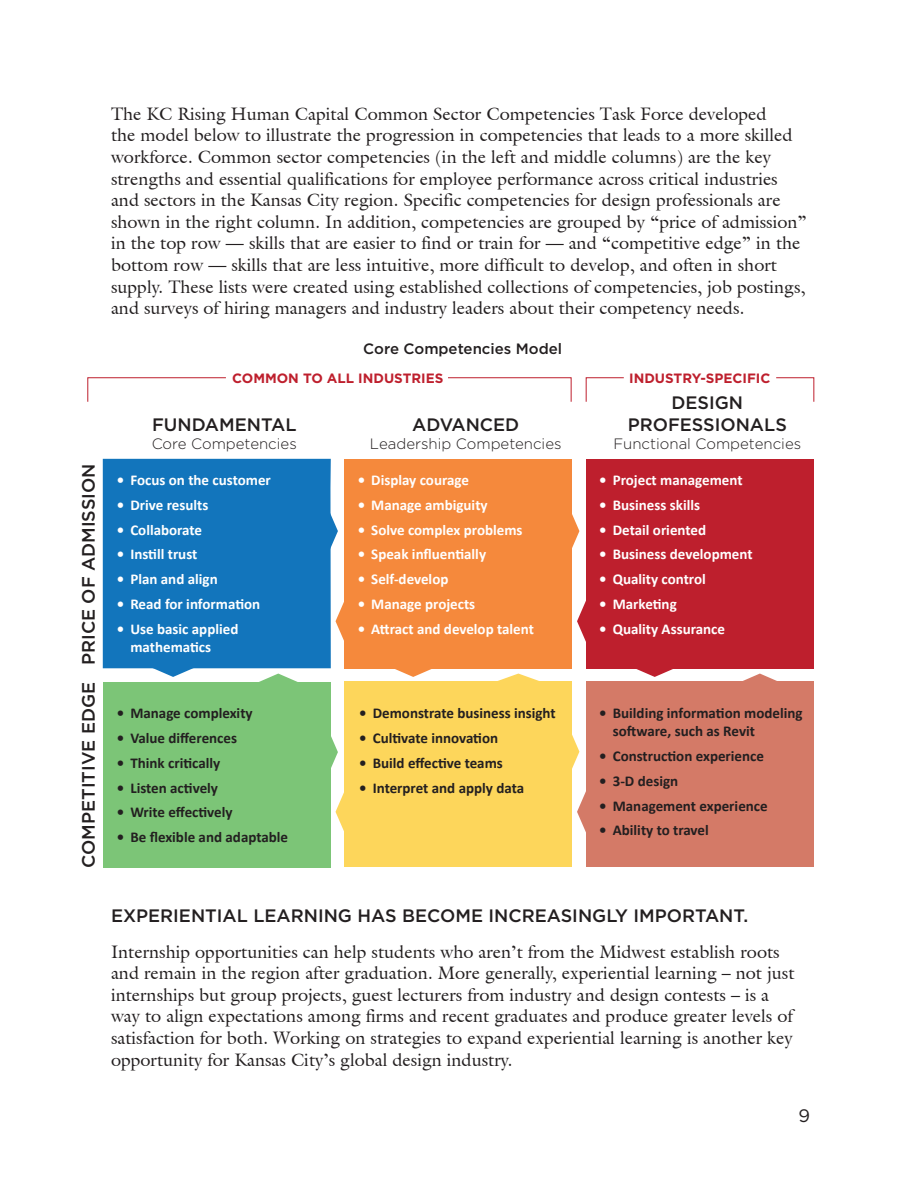
<style>
.page{position:relative;width:918px;height:1188px;background:#fff}
.page>*{position:absolute;margin:0;border:0;box-sizing:border-box;transform-origin:0 0}
.t1{font:18px/21.6px "Acanthus S Si";color:#231f20}
.t2{font:500 18px/21.6px "Gotham HTF";color:#231f20;text-align:center}
.t3{font:18px "Gotham HTF";color:#231f20}
.t4{font:700 15px/18px "Calibri";color:#fff}
.t5{font:700 15px/18px "Calibri";color:#231f20}
.t6{font:300 15px "Gotham HTF";color:#231f20}
.t7{font:500 15px "Gotham HTF";color:#231f20}
.t8{font:700 13.5px "Gotham HTF";color:#be1f2d}
</style>
<div class="page">
<div style="left:103px;top:459px;width:228px;height:209px;background:#1275bc"></div>
<svg style="left:326px;top:504px;width:12px;height:54px"></svg>
<svg style="left:146px;top:665px;width:54px;height:12px"></svg>
<div style="left:344px;top:459px;width:228px;height:209px;background:#f5893c"></div>
<svg style="left:572px;top:514px;width:7px;height:34px"></svg>
<svg style="left:336px;top:602px;width:8px;height:39px"></svg>
<svg style="left:386px;top:668px;width:54px;height:9px"></svg>
<div style="left:586px;top:459px;width:228px;height:209px;background:#be1f2d"></div>
<svg style="left:577px;top:601px;width:9px;height:41px"></svg>
<svg style="left:628px;top:668px;width:54px;height:9px"></svg>
<div style="left:586px;top:681px;width:228px;height:186px;background:#d47a67"></div>
<svg style="left:577px;top:791px;width:9px;height:41px"></svg>
<svg style="left:743px;top:674px;width:34px;height:7px"></svg>
<div style="left:344px;top:681px;width:228px;height:186px;background:#fdd65b"></div>
<svg style="left:572px;top:735px;width:7px;height:34px"></svg>
<svg style="left:336px;top:792px;width:8px;height:39px"></svg>
<svg style="left:498px;top:674px;width:41px;height:7px"></svg>
<div style="left:103px;top:682px;width:228px;height:185px;background:#7cc577"></div>
<svg style="left:331px;top:736px;width:7px;height:32px"></svg>
<svg style="left:259px;top:674px;width:39px;height:8px"></svg>
<svg style="left:87px;top:377px;width:139px;height:25px"></svg>
<svg style="left:448px;top:377px;width:124px;height:25px"></svg>
<svg style="left:585px;top:377px;width:39px;height:25px"></svg>
<svg style="left:776px;top:377px;width:39px;height:25px"></svg>
<p class="t2" style="left:77px;top:665px;width:203px;rotate:-90deg">PRICE OF ADMISSION</p>
<p class="t2" style="left:77px;top:868px;width:187px;rotate:-90deg">COMPETITIVE EDGE</p>
<p class="t1" style="left:111px;top:102px;width:697px">The KC Rising Human Capital Common Sector Competencies Task Force developed<br>the model below to illustrate the progression in competencies that leads to a more skilled workforce. Common sector competencies (in the left and middle columns) are the key strengths and essential qualifications for employee performance across critical industries and sectors in the Kansas City region. Specific competencies for design professionals are shown in the right column. In addition, competencies are grouped by “price of admission” in the top row — skills that are easier to find or train for — and “competitive edge” in the bottom row — skills that are less intuitive, more difficult to develop, and often in short supply. These lists were created using established collections of competencies, job postings, and surveys of hiring managers and industry leaders about their competency needs.</p>
<p class="t7" style="left:363px;top:341px;width:200px">Core Competencies Model</p>
<p class="t8" style="left:232px;top:371px;width:213px">COMMON TO ALL INDUSTRIES</p>
<p class="t8" style="left:629px;top:371px;width:143px">INDUSTRY-SPECIFIC</p>
<p class="t2" style="left:152px;top:413px;width:146px">FUNDAMENTAL</p>
<p class="t6" style="left:152px;top:436px;width:147px">Core Competencies</p>
<p class="t4" style="left:117px;top:471px;width:155px">• Focus on the customer</p>
<p class="t4" style="left:117px;top:496px;width:93px">• Drive results</p>
<p class="t4" style="left:117px;top:521px;width:87px">• Collaborate</p>
<p class="t4" style="left:117px;top:545px;width:82px">• Instill trust</p>
<p class="t4" style="left:117px;top:570px;width:102px">• Plan and align</p>
<p class="t4" style="left:117px;top:595px;width:145px">• Read for information</p>
<p class="t4" style="left:130px;top:620px;width:110px;text-indent:-14px">• Use basic applied mathematics</p>
<p class="t5" style="left:117px;top:704px;width:137px">• Manage complexity</p>
<p class="t5" style="left:117px;top:729px;width:122px">• Value differences</p>
<p class="t5" style="left:117px;top:754px;width:105px">• Think critically</p>
<p class="t5" style="left:117px;top:778px;width:103px">• Listen actively</p>
<p class="t5" style="left:117px;top:803px;width:117px">• Write effectively</p>
<p class="t5" style="left:117px;top:828px;width:173px">• Be flexible and adaptable</p>
<p class="t2" style="left:412px;top:413px;width:109px">ADVANCED</p>
<p class="t6" style="left:370px;top:436px;width:193px">Leadership Competencies</p>
<p class="t4" style="left:358px;top:471px;width:113px">• Display courage</p>
<p class="t4" style="left:358px;top:496px;width:131px">• Manage ambiguity</p>
<p class="t4" style="left:358px;top:521px;width:166px">• Solve complex problems</p>
<p class="t4" style="left:358px;top:545px;width:130px">• Speak influentially</p>
<p class="t4" style="left:358px;top:570px;width:92px">• Self-develop</p>
<p class="t4" style="left:358px;top:595px;width:119px">• Manage projects</p>
<p class="t4" style="left:358px;top:620px;width:178px">• Attract and develop talent</p>
<p class="t5" style="left:359px;top:704px;width:198px">• Demonstrate business insight</p>
<p class="t5" style="left:359px;top:729px;width:140px">• Cultivate innovation</p>
<p class="t5" style="left:359px;top:754px;width:145px">• Build effective teams</p>
<p class="t5" style="left:359px;top:778px;width:166px">• Interpret and apply data</p>
<p class="t2" style="left:628px;top:392px;width:161px">DESIGN<br>PROFESSIONALS</p>
<p class="t6" style="left:613px;top:436px;width:189px">Functional Competencies</p>
<p class="t4" style="left:599px;top:471px;width:145px">• Project management</p>
<p class="t4" style="left:599px;top:496px;width:102px">• Business skills</p>
<p class="t4" style="left:599px;top:521px;width:108px">• Detail oriented</p>
<p class="t4" style="left:599px;top:545px;width:155px">• Business development</p>
<p class="t4" style="left:599px;top:570px;width:108px">• Quality control</p>
<p class="t4" style="left:599px;top:595px;width:79px">• Marketing</p>
<p class="t4" style="left:599px;top:620px;width:127px">• Quality Assurance</p>
<p class="t5" style="left:613px;top:704px;width:191px;text-indent:-14px">• Building information modeling software, such as Revit</p>
<p class="t5" style="left:599px;top:747px;width:166px">• Construction experience</p>
<p class="t5" style="left:599px;top:772px;width:80px">• 3-D design</p>
<p class="t5" style="left:599px;top:796px;width:170px">• Management experience</p>
<p class="t5" style="left:599px;top:821px;width:111px">• Ability to travel</p>
<p class="t2" style="left:111px;top:905px;width:639px">EXPERIENTIAL LEARNING HAS BECOME INCREASINGLY IMPORTANT.</p>
<p class="t1" style="left:111px;top:940px;width:685px">Internship opportunities can help students who aren’t from the Midwest establish roots and remain in the region after graduation. More generally, experiential learning – not just internships but group projects, guest lecturers from industry and design contests – is a way to align expectations among firms and recent graduates and produce greater levels of satisfaction for both. Working on strategies to expand experiential learning is another key opportunity for Kansas City’s global design industry.</p>
<p class="t3" style="left:798px;top:1106px;width:13px">9</p>
</div>
